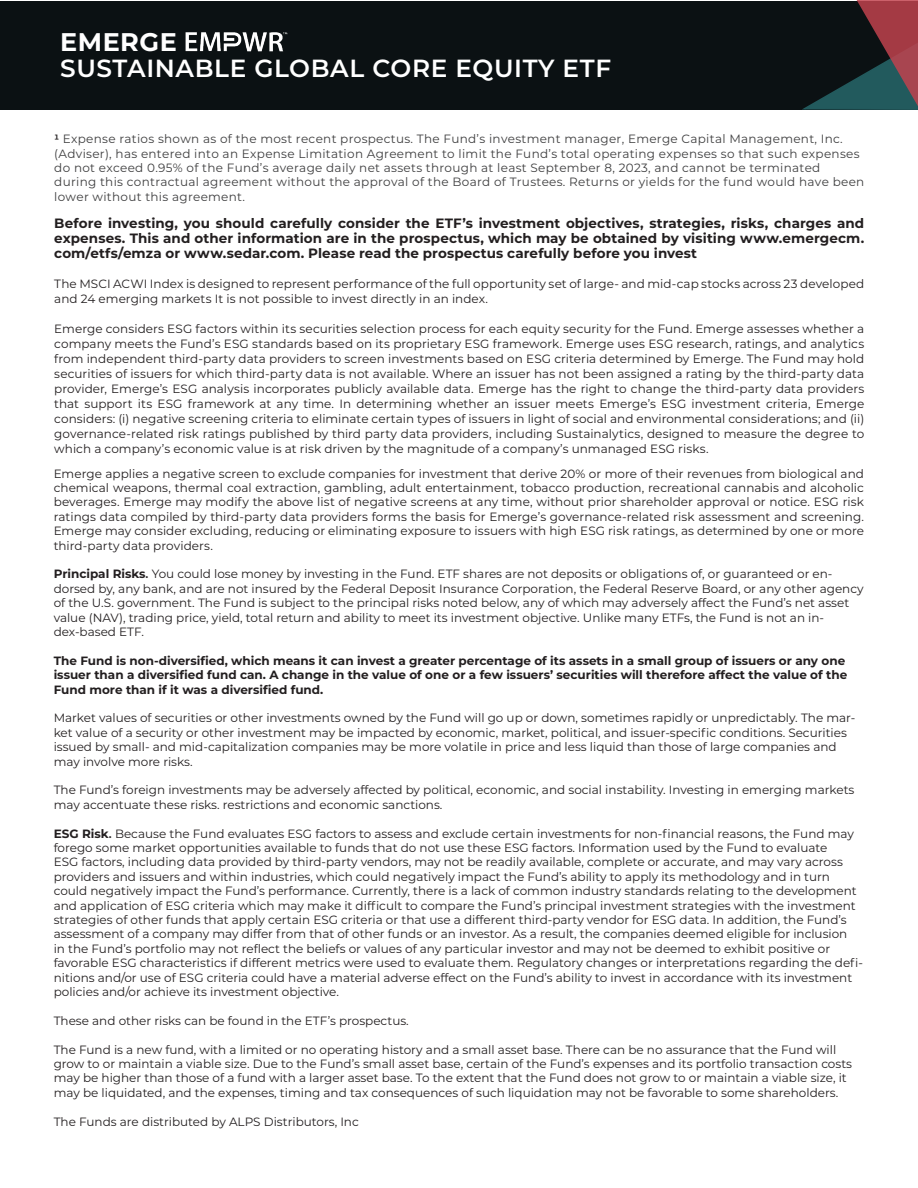
<style>
.page{position:relative;width:918px;height:1188px;background:#fff}
.page>*{position:absolute;margin:0;border:0;box-sizing:border-box;transform-origin:0 0}
.t1{font:700 25.5px "Montserrat";letter-spacing:.02em;color:#fff}
.t2{font:600 24.75px "Montserrat";letter-spacing:.025em;color:#fff}
.t3{font:700 13.5px/15px "Montserrat";letter-spacing:.005em;color:#231f20;text-align:justify}
.t4{font:12px/14.4px "Montserrat";color:#231f20}
.t5{font:12px/14.4px "Montserrat";letter-spacing:.025em;color:#3e3e3f}
.t6{font:700 12px/14.4px "Montserrat";color:#231f20}
.s1{font-weight:600;color:#231f20}
.s2{font-weight:700}
.s3{font-weight:600}
</style>
<div class="page">
<div style="left:0;top:1px;width:918px;height:108px;background:#0b1113"></div>
<svg style="left:799px;top:0;width:119px;height:110px"></svg>
<img style="left:185px;top:32px;width:102px;height:20px">
<p class="t1" style="left:60px;top:25px;width:118px">EMERGE</p>
<p class="t2" style="left:60px;top:51px;width:552px">SUSTAINABLE GLOBAL CORE EQUITY ETF</p>
<p class="t5" style="left:54px;top:131px;width:812px"><span class="s1">1</span> Expense ratios shown as of the most recent prospectus. The Fund’s investment manager, Emerge Capital Management, Inc. (Adviser), has entered into an Expense Limitation Agreement to limit the Fund’s total operating expenses so that such expenses do not exceed 0.95% of the Fund’s average daily net assets through at least September 8, 2023, and cannot be terminated during this contractual agreement without the approval of the Board of Trustees. Returns or yields for the fund would have been lower without this agreement.</p>
<p class="t3" style="left:54px;top:215px;width:812px">Before investing, you should carefully consider the ETF’s investment objectives, strategies, risks, charges and expenses. This and other information are in the prospectus, which may be obtained by visiting www.emergecm. com/etfs/emza or www.sedar.com. Please read the prospectus carefully before you invest</p>
<p class="t4" style="left:54px;top:276px;width:812px;line-height:15px">The MSCI ACWI Index is designed to represent performance of the full opportunity set of large- and mid-cap stocks across 23 developed and 24 emerging markets It is not possible to invest directly in an index.</p>
<p class="t4" style="left:54px;top:321px;width:812px;line-height:15px;text-align:justify">Emerge considers ESG factors within its securities selection process for each equity security for the Fund. Emerge assesses whether a company meets the Fund’s ESG standards based on its proprietary ESG framework. Emerge uses ESG research, ratings, and analytics from independent third-party data providers to screen investments based on ESG criteria determined by Emerge. The Fund may hold securities of issuers for which third-party data is not available. Where an issuer has not been assigned a rating by the third-party data provider, Emerge’s ESG analysis incorporates publicly available data. Emerge has the right to change the third-party data providers that support its ESG framework at any time. In determining whether an issuer meets Emerge’s ESG investment criteria, Emerge considers: (i) negative screening criteria to eliminate certain types of issuers in light of social and environmental considerations; and (ii) governance-related risk ratings published by third party data providers, including Sustainalytics, designed to measure the degree to which a company’s economic value is at risk driven by the magnitude of a company’s unmanaged ESG risks.</p>
<p class="t4" style="left:54px;top:466px;width:812px;text-align:justify">Emerge applies a negative screen to exclude companies for investment that derive 20% or more of their revenues from biological and chemical weapons, thermal coal extraction, gambling, adult entertainment, tobacco production, recreational cannabis and alcoholic beverages. Emerge may modify the above list of negative screens at any time, without prior shareholder approval or notice. ESG risk ratings data compiled by third-party data providers forms the basis for Emerge’s governance-related risk assessment and screening.<br>Emerge may consider excluding, reducing or eliminating exposure to issuers with high ESG risk ratings, as determined by one or more third-party data providers.</p>
<p class="t4" style="left:54px;top:566px;width:811px"><span class="s2">Principal Risks</span><span class="s3">.</span> You could lose money by investing in the Fund. ETF shares are not deposits or obligations of, or guaranteed or en&shy;dorsed by, any bank, and are not insured by the Federal Deposit Insurance Corporation, the Federal Reserve Board, or any other agency of the U.S. government. The Fund is subject to the principal risks noted below, any of which may adversely affect the Fund’s net asset value (NAV), trading price, yield, total return and ability to meet its investment objective. Unlike many ETFs, the Fund is not an in&shy;dex-based ETF.</p>
<p class="t6" style="left:54px;top:653px;width:795px">The Fund is non-diversified, which means it can invest a greater percentage of its assets in a small group of issuers or any one issuer than a diversified fund can. A change in the value of one or a few issuers’ securities will therefore affect the value of the<br>Fund more than if it was a diversified fund.</p>
<p class="t4" style="left:54px;top:710px;width:803px">Market values of securities or other investments owned by the Fund will go up or down, sometimes rapidly or unpredictably. The mar&shy;ket value of a security or other investment may be impacted by economic, market, political, and issuer-specific conditions. Securities issued by small- and mid-capitalization companies may be more volatile in price and less liquid than those of large companies and may involve more risks.</p>
<p class="t4" style="left:54px;top:782px;width:802px">The Fund’s foreign investments may be adversely affected by political, economic, and social instability. Investing in emerging markets may accentuate these risks. restrictions and economic sanctions.</p>
<p class="t4" style="left:54px;top:826px;width:811px"><span class="s2">ESG Risk</span><span class="s3">.</span> Because the Fund evaluates ESG factors to assess and exclude certain investments for non-financial reasons, the Fund may forego some market opportunities available to funds that do not use these ESG factors. Information used by the Fund to evaluate<br>ESG factors, including data provided by third-party vendors, may not be readily available, complete or accurate, and may vary across providers and issuers and within industries, which could negatively impact the Fund’s ability to apply its methodology and in turn could negatively impact the Fund’s performance. Currently, there is a lack of common industry standards relating to the development and application of ESG criteria which may make it difficult to compare the Fund’s principal investment strategies with the investment strategies of other funds that apply certain ESG criteria or that use a different third-party vendor for ESG data. In addition, the Fund’s assessment of a company may differ from that of other funds or an investor. As a result, the companies deemed eligible for inclusion<br>in the Fund’s portfolio may not reflect the beliefs or values of any particular investor and may not be deemed to exhibit positive or favorable ESG characteristics if different metrics were used to evaluate them. Regulatory changes or interpretations regarding the defi&shy;nitions and/or use of ESG criteria could have a material adverse effect on the Fund’s ability to invest in accordance with its investment policies and/or achieve its investment objective.</p>
<p class="t4" style="left:54px;top:1013px;width:357px">These and other risks can be found in the ETF’s prospectus.</p>
<p class="t4" style="left:54px;top:1042px;width:800px">The Fund is a new fund, with a limited or no operating history and a small asset base. There can be no assurance that the Fund will grow to or maintain a viable size. Due to the Fund’s small asset base, certain of the Fund’s expenses and its portfolio transaction costs may be higher than those of a fund with a larger asset base. To the extent that the Fund does not grow to or maintain a viable size, it may be liquidated, and the expenses, timing and tax consequences of such liquidation may not be favorable to some shareholders.</p>
<p class="t4" style="left:54px;top:1114px;width:307px">The Funds are distributed by ALPS Distributors, Inc</p>
</div>
